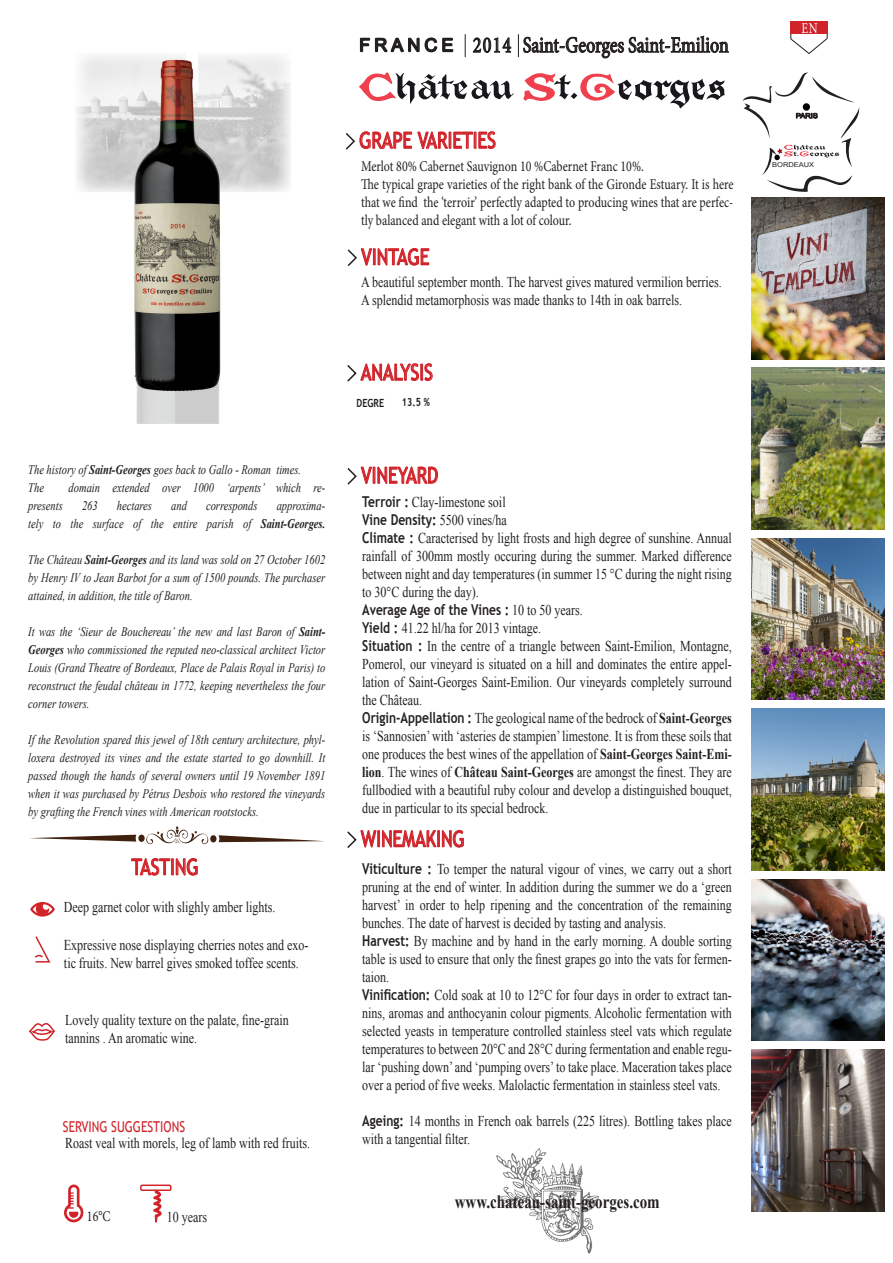
<style>
.page{position:relative;width:893px;height:1263px;background:#fff}
.page>*{position:absolute;margin:0;border:0;box-sizing:border-box;transform-origin:0 0}
.t1{font:22.5px "Trebuchet MS";color:#d1232a;scale:.8 1}
.t2{font:22.5px "Minion Pro";color:#231f20;scale:.8 1}
.t3{font:700 18.75px "Times New Roman";color:#231f20;scale:.8 1}
.t4{font:18px "Arial";letter-spacing:.225em;color:#231f20}
.t5{font:15px/18px "Times New Roman";color:#231f20;text-align:justify;scale:.8 1}
.t6{font:15px/18px "Minion Pro";color:#231f20;text-align:justify;scale:.8 1}
.t7{font:700 15px "Trebuchet MS";color:#231f20;scale:.8 1}
.t8{font:15px "Trebuchet MS";color:#d1232a;scale:.8 1}
.t9{font:15px "Minion Pro";color:#fff;scale:.8 1}
.t10{font:italic 13.2px/18px "Times New Roman";color:#231f20;text-align:justify;scale:.8 1}
.t11{font:700 11.25px "Trebuchet MS";color:#231f20;scale:.8 1}
.t12{font:6.75px "Arial";color:#231f20;scale:1.11 1}
.s1{font-weight:700}
.s2{font-family:"Trebuchet MS";font-weight:700}
.s3{font-family:"Times New Roman";font-weight:400}
</style>
<div class="page">
<img style="left:76px;top:55px;width:214px;height:369px">
<svg style="left:131px;top:858px;width:67px;height:18px"></svg>
<svg style="left:345px;top:21px;width:534px;height:177px"></svg>
<svg style="left:347px;top:363px;width:86px;height:19px"></svg>
<svg style="left:347px;top:466px;width:91px;height:19px"></svg>
<svg style="left:347px;top:830px;width:117px;height:18px"></svg>
<svg style="left:347px;top:248px;width:83px;height:18px"></svg>
<img style="left:496px;top:1148px;width:102px;height:106px">
<svg style="left:30px;top:835px;width:106px;height:6px"></svg>
<svg style="left:218px;top:835px;width:107px;height:7px"></svg>
<div style="left:138px;top:834px;width:7px;height:8px;background:#40210f;border-radius:50%"></div>
<div style="left:210px;top:835px;width:7px;height:7px;background:#40210f;border-radius:50%"></div>
<svg style="left:144px;top:826px;width:67px;height:19px"></svg>
<svg style="left:30px;top:902px;width:25px;height:14px"></svg>
<svg style="left:29px;top:1023px;width:26px;height:18px"></svg>
<svg style="left:34px;top:936px;width:17px;height:27px"></svg>
<svg style="left:64px;top:1184px;width:19px;height:38px"></svg>
<svg style="left:140px;top:1184px;width:32px;height:39px"></svg>
<img style="left:751px;top:198px;width:133px;height:161px">
<img style="left:751px;top:368px;width:133px;height:161px">
<img style="left:751px;top:538px;width:133px;height:162px">
<img style="left:751px;top:709px;width:133px;height:161px">
<img style="left:751px;top:1050px;width:133px;height:161px">
<img style="left:751px;top:879px;width:133px;height:162px">
<p class="t10" style="left:28px;top:460px;width:343px">The history of <span class="s1">Saint-Georges</span> goes back to Gallo - Roman times.</p>
<p class="t10" style="left:28px;top:478px;width:21px">The</p>
<p class="t10" style="left:69px;top:478px;width:322px">domain extended over 1000 ‘arpents’ which re-</p>
<p class="t10" style="left:28px;top:496px;width:45px">presents</p>
<p class="t10" style="left:82px;top:496px;width:21px">263</p>
<p class="t10" style="left:117px;top:496px;width:45px">hectares</p>
<p class="t10" style="left:171px;top:496px;width:21px">and</p>
<p class="t10" style="left:206px;top:496px;width:66px">corresponds</p>
<p class="t10" style="left:28px;top:496px;width:373px;text-align:right">approxima-<br>tely to the surface of the entire parish of <span class="s1">Saint-Georges.</span></p>
<p class="t10" style="left:28px;top:550px;width:373px">The Château <span class="s1">Saint-Georges</span> and its land was sold on 27 October 1602 by Henry IV to Jean Barbot for a sum of 1500 pounds. The purchaser attained, in addition, the title of Baron.</p>
<p class="t10" style="left:28px;top:622px;width:373px">It was the ‘Sieur de Bouchereau’ the new and last Baron of <span class="s1">Saint-Georges</span> who commissioned the reputed neo-classical architect Victor Louis (Grand Theatre of Bordeaux, Place de Palais Royal in Paris) to reconstruct the feudal château in 1772, keeping nevertheless the four corner towers.</p>
<p class="t10" style="left:28px;top:730px;width:373px">If the Revolution spared this jewel of 18th century architecture, phyl&shy;loxera destroyed its vines and the estate started to go downhill. It passed though the hands of several owners until 19 November 1891 when it was purchased by Pétrus Desbois who restored the vineyards by grafting the French vines with American rootstocks.</p>
<p class="t1" style="left:132px;top:853px;width:85px">TASTING</p>
<p class="t5" style="left:64px;top:897px;width:266px">Deep garnet color with slighly amber lights.</p>
<p class="t5" style="left:64px;top:935px;width:307px">Expressive nose displaying cherries notes and exo&shy;tic fruits. New barrel gives smoked toffee scents.</p>
<p class="t5" style="left:65px;top:1011px;width:281px">Lovely quality texture on the palate, fine-grain tannins . An aromatic wine.</p>
<p class="t8" style="left:63px;top:1117px;width:154px">SERVING SUGGESTIONS</p>
<p class="t5" style="left:65px;top:1134px;width:308px">Roast veal with morels, leg of lamb with red fruits.</p>
<p class="t6" style="left:87px;top:1207px;width:31px">16°C</p>
<p class="t5" style="left:167px;top:1208px;width:52px">10 years</p>
<p class="t4" style="left:359px;top:33px;width:96px">FRANCE</p>
<p class="t2" style="left:473px;top:30px;width:49px">2014</p>
<p class="t2" style="left:523px;top:30px;width:259px">Saint-Georges Saint-Emilion</p>
<p class="t1" style="left:359px;top:126px;width:172px">GRAPE VARIETIES</p>
<p class="t6" style="left:361px;top:157px;width:355px">Merlot 80% Cabernet Sauvignon 10 %Cabernet Franc 10%.</p>
<p class="t6" style="left:361px;top:175px;width:467px">The typical grape varieties of the right bank of the Gironde Estuary. It is here that we find the ‘terroir’ perfectly adapted to producing wines that are perfec&shy;tly balanced and elegant with a lot of colour.</p>
<p class="t1" style="left:361px;top:243px;width:87px">VINTAGE</p>
<p class="t5" style="left:361px;top:272px;width:452px">A beautiful september month. The harvest gives matured vermilion berries.</p>
<p class="t5" style="left:361px;top:290px;width:403px">A splendid metamorphosis was made thanks to 14th in oak barrels.</p>
<p class="t1" style="left:361px;top:358px;width:92px">ANALYSIS</p>
<p class="t11" style="left:357px;top:396px;width:36px">DEGRE</p>
<p class="t11" style="left:402px;top:395px;width:36px">13.5 %</p>
<p class="t1" style="left:361px;top:461px;width:98px">VINEYARD</p>
<p class="t5" style="left:362px;top:493px;width:181px"><span class="s2">Terroir :</span> Clay-limestone soil</p>
<p class="t7" style="left:362px;top:511px;width:182px">Vine Density: <span class="s3">5500 vines/ha</span></p>
<p class="t5" style="left:362px;top:529px;width:463px"><span class="s2">Climate :</span> Caracterised by light frosts and high degree of sunshine. Annual rainfall of 300mm mostly occuring during the summer. Marked difference between night and day temperatures (in summer 15 °C during the night rising to 30°C during the day).</p>
<p class="t7" style="left:362px;top:601px;width:277px">Average Age of the Vines : <span class="s3">10 to 50 years.</span></p>
<p class="t5" style="left:362px;top:619px;width:225px"><span class="s2">Yield :</span> 41.22 hl/ha for 2013 vintage.</p>
<p class="t5" style="left:362px;top:637px;width:463px"><span class="s2">Situation :</span> In the centre of a triangle between Saint-Emilion, Montagne, Pomerol, our vineyard is situated on a hill and dominates the entire appel&shy;lation of Saint-Georges Saint-Emilion. Our vineyards completely surround the Château.</p>
<p class="t5" style="left:362px;top:709px;width:463px"><span class="s2">Origin-Appellation :</span> The geological name of the bedrock of <span class="s1">Saint-Georges </span>is ‘Sannosien’ with ‘asteries de stampien’ limestone. It is from these soils that one produces the best wines of the appellation of <span class="s1">Saint-Georges Saint-Emi&shy;lion</span>. The wines of <span class="s1">Château Saint-Georges</span> are amongst the finest. They are fullbodied with a beautiful ruby colour and develop a distinguished bouquet, due in particular to its special bedrock.</p>
<p class="t1" style="left:361px;top:824px;width:131px">WINEMAKING</p>
<p class="t5" style="left:362px;top:859px;width:463px"><span class="s2">Viticulture :</span> To temper the natural vigour of vines, we carry out a short pruning at the end of winter. In addition during the summer we do a ‘green harvest’ in order to help ripening and the concentration of the remaining bunches. The date of harvest is decided by tasting and analysis.</p>
<p class="t5" style="left:362px;top:931px;width:463px"><span class="s2">Harvest:</span> By machine and by hand in the early morning. A double sorting table is used to ensure that only the finest grapes go into the vats for fermen&shy;taion.</p>
<p class="t5" style="left:362px;top:985px;width:463px"><span class="s2">Vinification:</span> Cold soak at 10 to 12°C for four days in order to extract tan&shy;nins, aromas and anthocyanin colour pigments. Alcoholic fermentation with selected yeasts in temperature controlled stainless steel vats which regulate temperatures to between 20°C and 28°C during fermentation and enable regu&shy;lar ‘pushing down’ and ‘pumping overs’ to take place. Maceration takes place over a period of five weeks. Malolactic fermentation in stainless steel vats.</p>
<p class="t5" style="left:362px;top:1111px;width:463px"><span class="s2">Ageing:</span> 14 months in French oak barrels (225 litres). Bottling takes place with a tangential filter.</p>
<p class="t3" style="left:455px;top:1188px;width:258px">www.chateau-saint-georges.com</p>
<p class="t9" style="left:801px;top:18px;width:22px">EN</p>
<p class="t12" style="left:772px;top:160px;width:39px">BORDEAUX</p>
</div>
